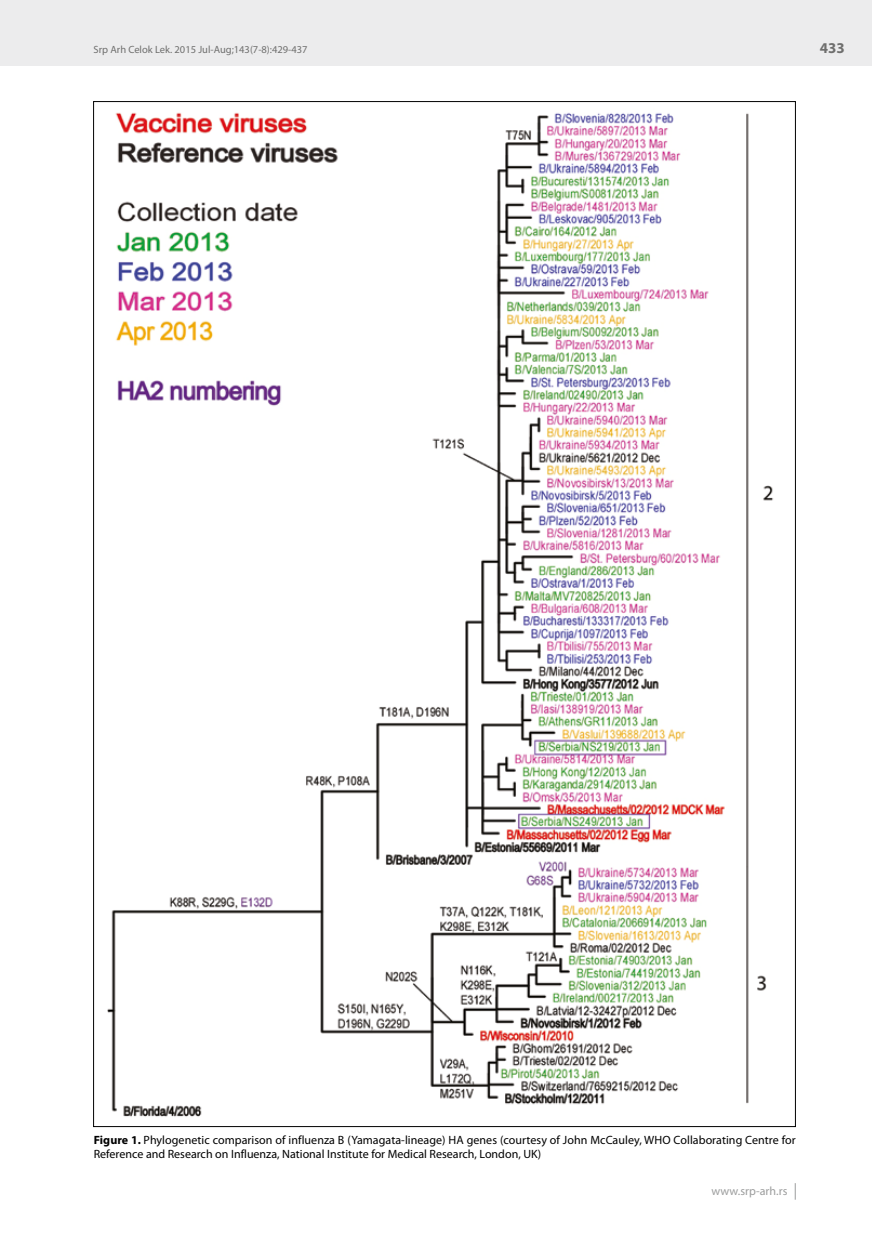
<style>
.page{position:relative;width:872px;height:1234px;background:#fff}
.page>*{position:absolute;margin:0;border:0;box-sizing:border-box;transform-origin:0 0}
.t1{font:700 15px "Myriad Pro";color:#6f6f6e}
.t2{font:12px/13.5px "Myriad Pro";letter-spacing:.005em;color:#000}
.t3{font:12px "Myriad Pro";letter-spacing:.005em;color:#9c9d9d}
.t4{font:10.5px "Myriad Pro";color:#6f6f6e}
.s1{font-weight:700}
</style>
<div class="page">
<div style="left:0;top:0;width:872px;height:66px;background:#ececed"></div>
<svg style="left:795px;top:1183px;width:1px;height:16px"></svg>
<img style="left:107px;top:112px;width:667px;height:1005px">
<p class="t4" style="left:94px;top:44px;width:216px">Srp Arh Celok Lek. 2015 Jul-Aug;143(7-8):429-437</p>
<p class="t1" style="left:820px;top:40px;width:26px">433</p>
<p class="t2" style="left:94px;top:1133px;width:703px"><span class="s1">Figure 1.</span> Phylogenetic comparison of influenza B (Yamagata-lineage) HA genes (courtesy of John McCauley, WHO Collaborating Centre for<br>Reference and Research on Influenza, National Institute for Medical Research, London, UK)</p>
<p class="t3" style="left:711px;top:1184px;width:77px">www.srp-arh.rs</p>
</div>
